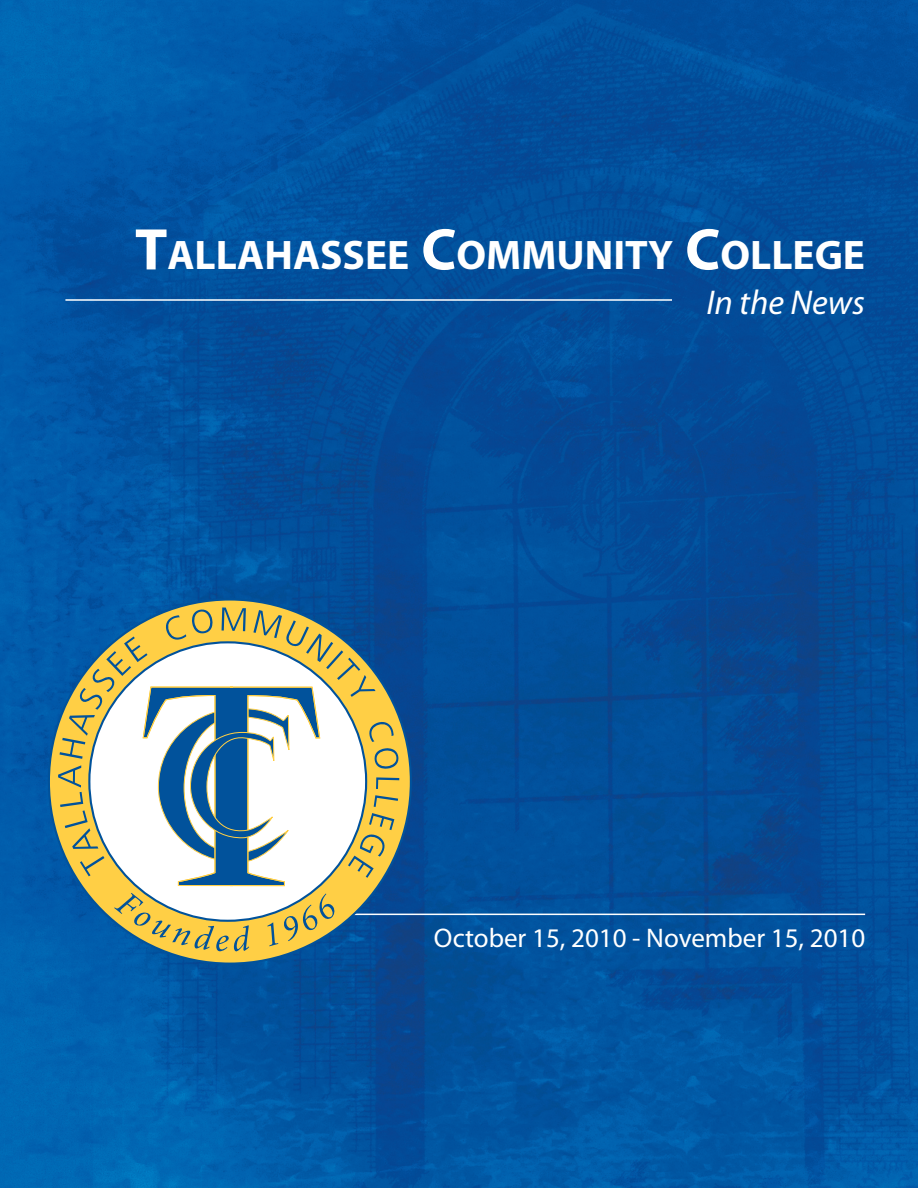
<style>
.page{position:relative;width:918px;height:1188px;background:#fff}
.page>*{position:absolute;margin:0;border:0;box-sizing:border-box;transform-origin:0 0}
.t1{font:700 41.4px "Myriad Pro";color:#fff}
.t2{font:italic 34.5px "Myriad Pro";color:#fff}
.t3{font:27px "Myriad Pro";color:#fff}
.s1{font-size:59.25px}
</style>
<div class="page">
<img style="left:0;top:0;width:918px;height:1188px">
<hr style="left:338px;top:914px;width:527px;height:1px;background:#fff">
<svg style="left:48px;top:598px;width:364px;height:367px;background:#447491"></svg>
<svg style="left:58px;top:607px;width:341px;height:280px"></svg>
<svg style="left:114px;top:893px;width:135px;height:58px"></svg>
<svg style="left:267px;top:894px;width:69px;height:52px;background:#c9ba6e"></svg>
<hr style="left:65px;top:299px;width:607px;height:2px;background:#fff">
<h1 class="t1" style="left:135px;top:232px;width:732px"><span class="s1">T</span>ALLAHASSEE <span class="s1">C</span>OMMUNITY <span class="s1">C</span>OLLEGE</h1>
<p class="t2" style="left:707px;top:284px;width:160px">In the News</p>
<p class="t3" style="left:434px;top:923px;width:433px">October 15, 2010 - November 15, 2010</p>
</div>
